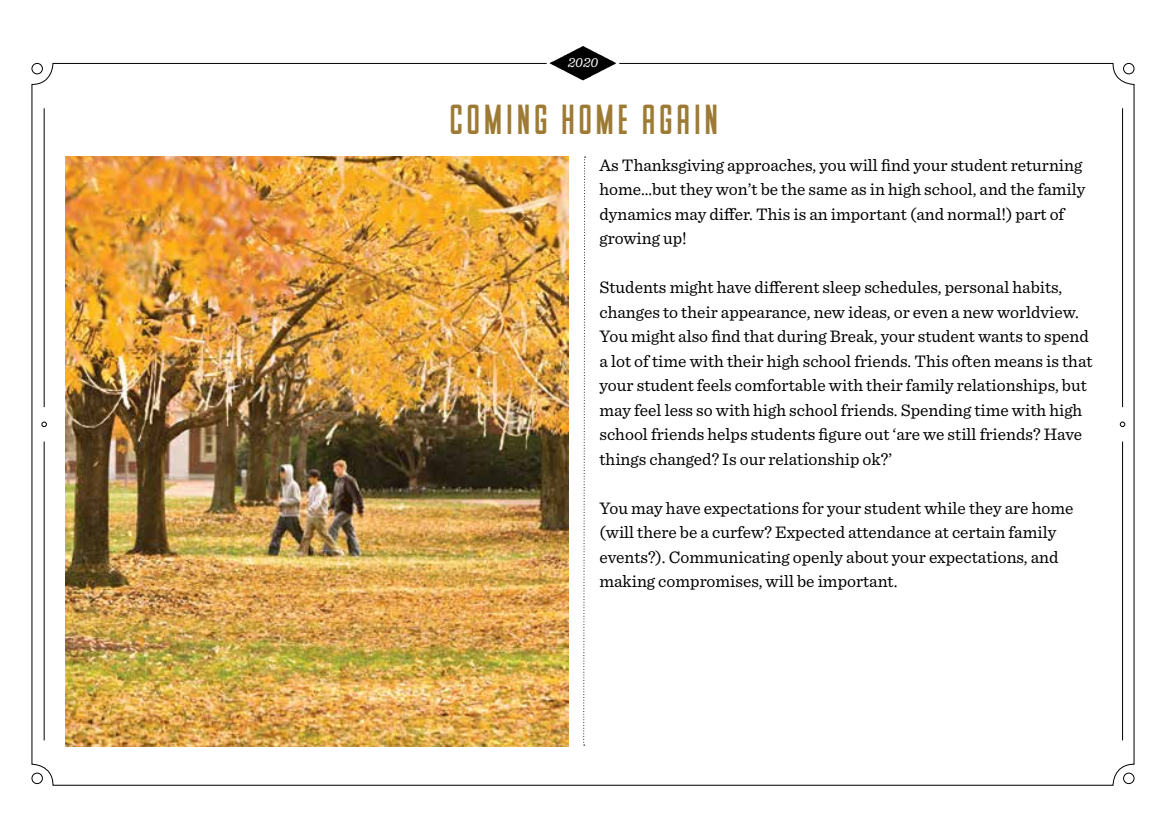
<style>
.page{position:relative;width:1166px;height:819px;background:#fff}
.page>*{position:absolute;margin:0;border:0;box-sizing:border-box;transform-origin:0 0}
.t1{font:42px "Parts And Labor Display";letter-spacing:-.04em;color:#9d7b35}
.t2{font:17.5px/24.5px "Sentinel";color:#000}
.t3{font:italic 14px "Sentinel";color:#fff}
</style>
<div class="page">
<img style="left:66px;top:157px;width:502px;height:590px">
<svg style="left:583px;top:157px;width:2px;height:589px"></svg>
<div style="left:31px;top:63px;width:12px;height:11px;border:1px solid #000;border-radius:50%"></div>
<div style="left:1123px;top:63px;width:11px;height:11px;border:1px solid #000;border-radius:50%"></div>
<div style="left:1123px;top:773px;width:11px;height:11px;border:1px solid #000;border-radius:50%"></div>
<div style="left:31px;top:773px;width:12px;height:11px;border:1px solid #000;border-radius:50%"></div>
<svg style="left:545px;top:46px;width:75px;height:35px"></svg>
<hr style="left:44px;top:108px;width:1px;height:299px;background:#000">
<hr style="left:44px;top:442px;width:1px;height:298px;background:#000">
<svg style="left:41px;top:422px;width:6px;height:5px"></svg>
<hr style="left:1122px;top:108px;width:1px;height:299px;background:#000">
<hr style="left:1122px;top:442px;width:1px;height:298px;background:#000">
<svg style="left:1119px;top:422px;width:6px;height:5px"></svg>
<p class="t3" style="left:567px;top:52px;width:32px">2020</p>
<h1 class="t1" style="left:446px;top:101px;width:276px">COMING HOME AGAIN</h1>
<p class="t2" style="left:599px;top:152px;width:487px">As Thanksgiving approaches, you will find your student returning home…but they won’t be the same as in high school, and the family dynamics may differ. This is an important (and normal!) part of growing up!</p>
<p class="t2" style="left:599px;top:274px;width:494px">Students might have different sleep schedules, personal habits, changes to their appearance, new ideas, or even a new worldview.<br>You might also find that during Break, your student wants to spend a lot of time with their high school friends. This often means is that your student feels comfortable with their family relationships, but may feel less so with high school friends. Spending time with high school friends helps students figure out ‘are we still friends? Have things changed? Is our relationship ok?’</p>
<p class="t2" style="left:599px;top:495px;width:475px">You may have expectations for your student while they are home (will there be a curfew? Expected attendance at certain family events?). Communicating openly about your expectations, and making compromises, will be important.</p>
</div>
